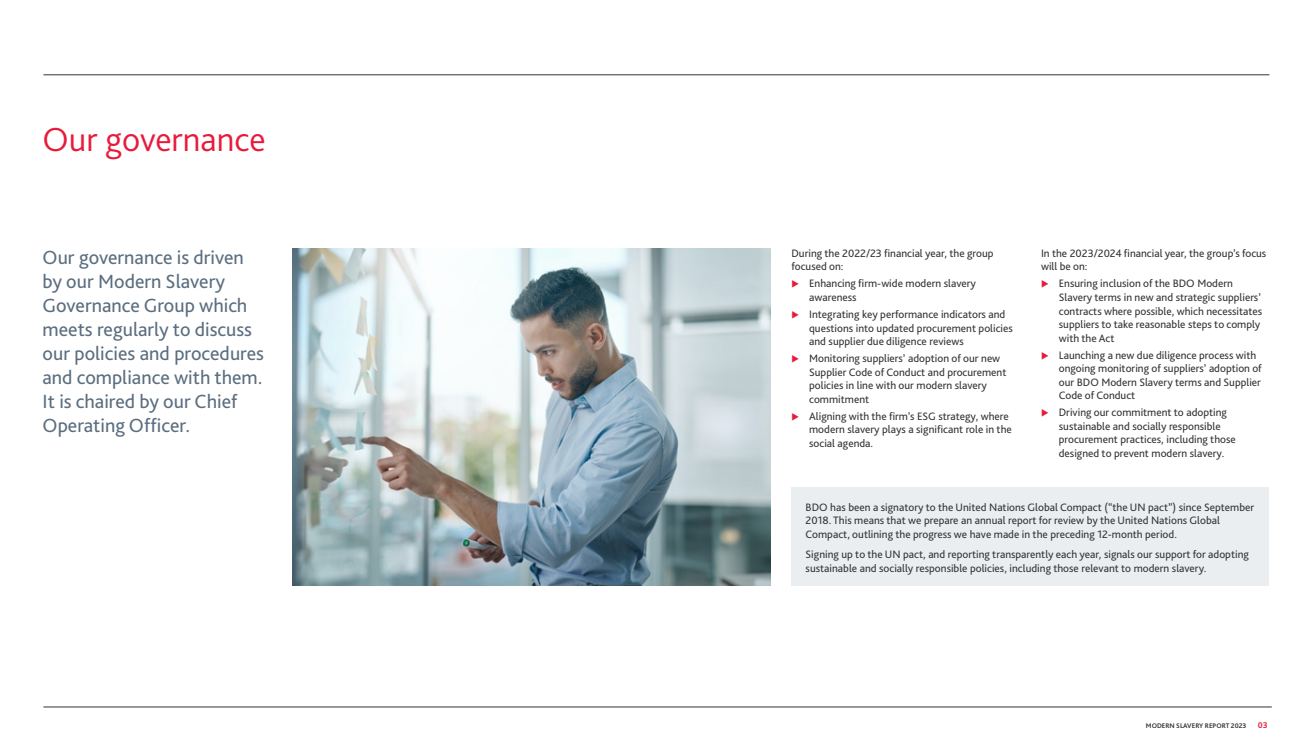
<style>
.page{position:relative;width:1312px;height:745px;background:#fff}
.page>*{position:absolute;margin:0;border:0;box-sizing:border-box;transform-origin:0 0}
.t1{font:300 35px "Bliss Pro";color:#e81a3b}
.t2{font:20px/24px "Bliss Pro";color:#5b6e7f}
.t3{font:11.25px/13.5px "Bliss Pro";color:#333}
.t4{font:700 8.75px "Bliss Pro";color:#e81a3b}
.t5{font:700 7px "Bliss Pro";color:#333}
</style>
<div class="page">
<hr style="left:43px;top:74px;width:1226px;height:1px;background:#333">
<hr style="left:43px;top:706px;width:1228px;height:1px;background:#333">
<img style="left:292px;top:248px;width:478px;height:337px">
<div style="left:791px;top:487px;width:478px;height:98px;background:#ebeef0"></div>
<h1 class="t1" style="left:43px;top:117px;width:224px">Our governance</h1>
<h2 class="t2" style="left:43px;top:244px;width:223px">Our governance is driven by our Modern Slavery<br>Governance Group which meets regularly to discuss our policies and procedures and compliance with them.<br>It is chaired by our Chief<br>Operating Officer.</h2>
<p class="t3" style="left:791px;top:246px;width:204px">During the 2022/23 financial year, the group focused on:</p>
<p class="t3" style="left:809px;top:276px;width:168px">Enhancing firm-wide modern slavery awareness</p>
<p class="t3" style="left:809px;top:307px;width:205px">Integrating key performance indicators and questions into updated procurement policies and supplier due diligence reviews</p>
<p class="t3" style="left:809px;top:351px;width:199px">Monitoring suppliers’ adoption of our new Supplier Code of Conduct and procurement policies in line with our modern slavery commitment</p>
<p class="t3" style="left:809px;top:409px;width:204px">Aligning with the firm’s ESG strategy, where modern slavery plays a significant role in the social agenda.</p>
<p class="t3" style="left:1040px;top:246px;width:227px">In the 2023/2024 financial year, the group’s focus will be on:</p>
<p class="t3" style="left:1058px;top:276px;width:205px">Ensuring inclusion of the BDO Modern Slavery terms in new and strategic suppliers’ contracts where possible, which necessitates suppliers to take reasonable steps to comply with the Act</p>
<p class="t3" style="left:1058px;top:347px;width:204px">Launching a new due diligence process with ongoing monitoring of suppliers’ adoption of our BDO Modern Slavery terms and Supplier Code of Conduct</p>
<p class="t3" style="left:1058px;top:405px;width:178px">Driving our commitment to adopting sustainable and socially responsible procurement practices, including those designed to prevent modern slavery.</p>
<p class="t3" style="left:805px;top:499px;width:450px">BDO has been a signatory to the United Nations Global Compact (“the UN pact”) since September<br>2018. This means that we prepare an annual report for review by the United Nations Global<br>Compact, outlining the progress we have made in the preceding 12-month period.</p>
<p class="t3" style="left:805px;top:547px;width:444px">Signing up to the UN pact, and reporting transparently each year, signals our support for adopting sustainable and socially responsible policies, including those relevant to modern slavery.</p>
<p class="t5" style="left:1145px;top:720px;width:102px">MODERN SLAVERY REPORT 2023</p>
<p class="t4" style="left:1257px;top:718px;width:11px">03</p>
</div>
